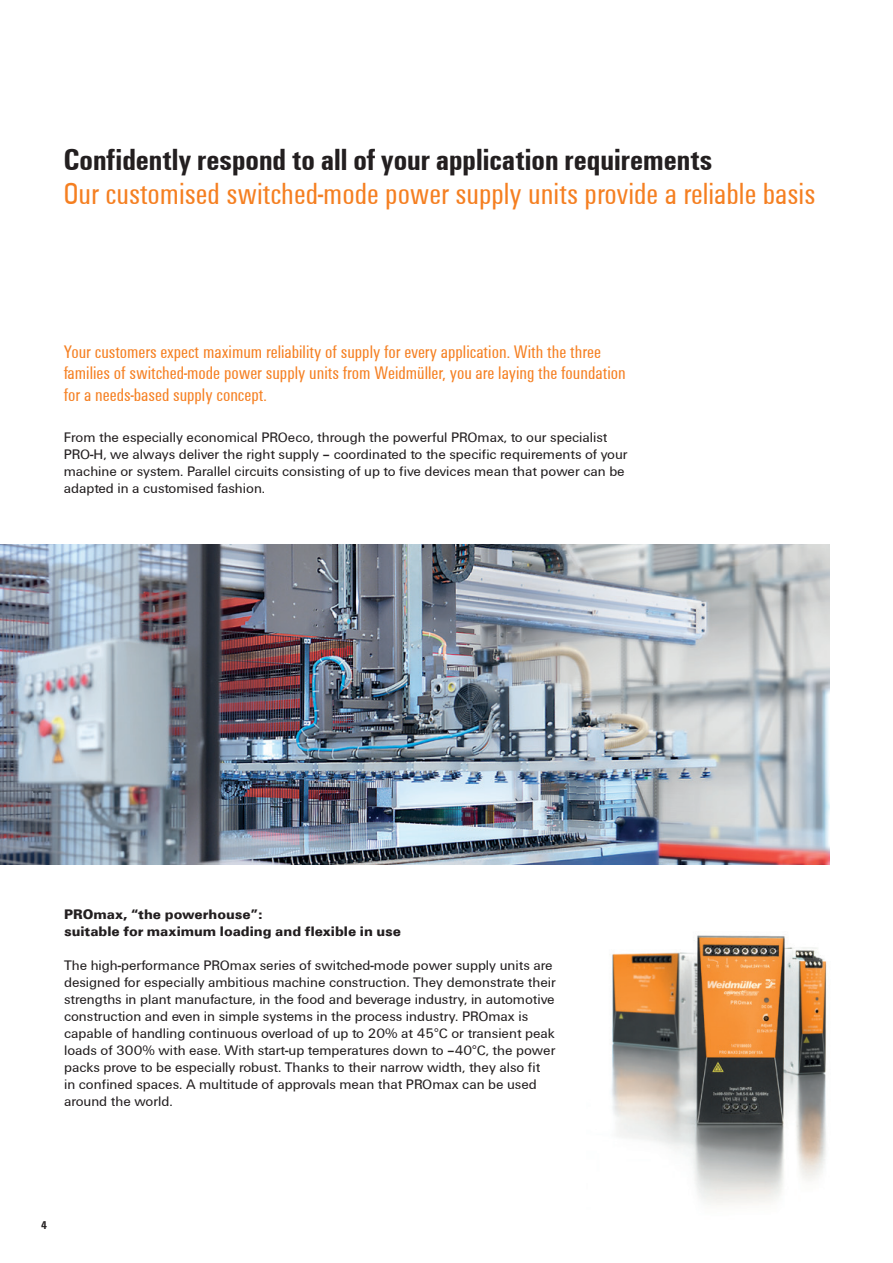
<style>
.page{position:relative;width:893px;height:1263px;background:#fff}
.page>*{position:absolute;margin:0;border:0;box-sizing:border-box;transform-origin:0 0}
.t1{font:31.5px "Weidmueller Condensed";color:#f57f21}
.t2{font:700 31.5px "Weidmueller Condensed";color:#231f20}
.t3{font:18.75px/21.3px "Weidmueller Condensed";color:#f57f21}
.t4{font:14.25px/17px "Weidmueller";color:#231f20}
.t5{font:700 14.25px/17px "Weidmueller";color:#231f20}
.t6{font:700 11.7px "Weidmueller Condensed";color:#231f20}
</style>
<div class="page">
<img style="left:0;top:544px;width:829px;height:320px">
<img style="left:611px;top:935px;width:216px;height:270px">
<h1 class="t2" style="left:64px;top:141px;width:650px">Confidently respond to all of your application requirements</h1>
<h1 class="t1" style="left:64px;top:175px;width:753px">Our customised switched-mode power supply units provide a reliable basis</h1>
<h2 class="t3" style="left:64px;top:341px;width:563px">Your customers expect maximum reliability of supply for every application. With the three families of switched-mode power supply units from Weidmüller, you are laying the foundation for a needs-based supply concept.</h2>
<p class="t4" style="left:64px;top:429px;width:565px">From the especially economical PROeco, through the powerful PROmax, to our specialist PRO-H, we always deliver the right supply – coordinated to the specific requirements of your machine or system. Parallel circuits consisting of up to five devices mean that power can be adapted in a customised fashion.</p>
<p class="t5" style="left:64px;top:905px;width:339px">PROmax, “the powerhouse”:<br>suitable for maximum loading and flexible in use</p>
<p class="t4" style="left:64px;top:956px;width:493px">The high-performance PROmax series of switched-mode power supply units are designed for especially ambitious machine construction. They demonstrate their strengths in plant manufacture, in the food and beverage industry, in automotive construction and even in simple systems in the process industry. PROmax is capable of handling continuous overload of up to 20% at 45°C or transient peak loads of 300% with ease. With start-up temperatures down to –40°C, the power packs prove to be especially robust. Thanks to their narrow width, they also fit<br>in confined spaces. A multitude of approvals mean that PROmax can be used around the world.</p>
<p class="t6" style="left:41px;top:1218px;width:7px">4</p>
</div>
